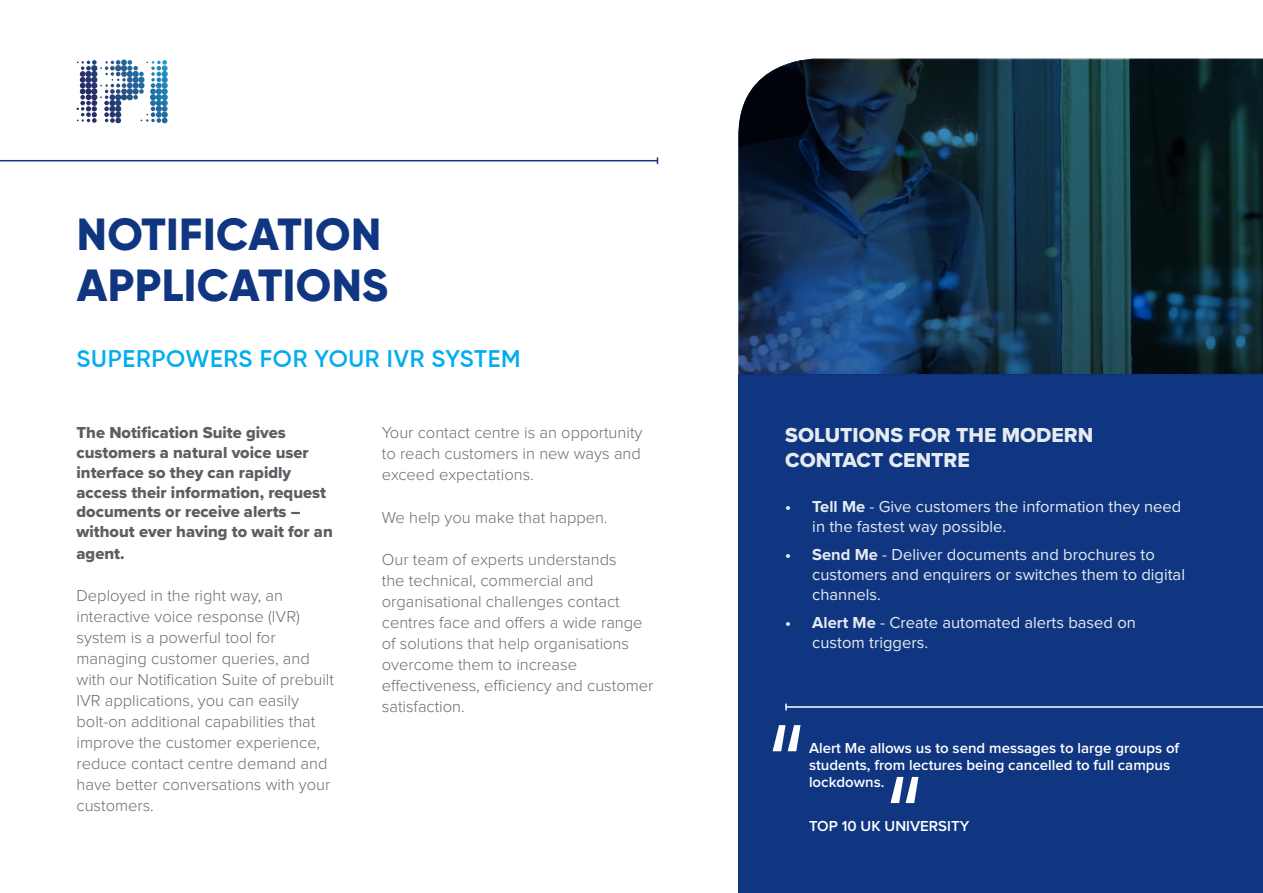
<style>
.page{position:relative;width:1263px;height:893px;background:#fff}
.page>*{position:absolute;margin:0;border:0;box-sizing:border-box;transform-origin:0 0}
.Inside_Title_-_Block{font:800 45px/51px "Gilroy";letter-spacing:.01em;color:#103682}
.Inside_Title-_Block{font:600 24px "Gilroy";letter-spacing:.03em;color:#00aeef}
.Large_Bullet_Heading{font:21px/25.2px "Proxima Nova Extrabld";color:#e6ebef}
.t1{font:300 16.5px/21px "Proxima Nova";color:#6c6d70}
.t2{font:16.5px/19.8px "Proxima Nova";color:#e6ebef}
.Intro_Para_-_Grey_Te{font:16.5px/19.8px "Proxima Nova Extrabld";color:#5b5e62}
.Body_copy{font:600 15px/17.2px "Proxima Nova";color:#fff}
.s1{font-weight:700}
</style>
<div class="page">
<hr style="left:0;top:160px;width:657px;height:1px;background:#103682">
<div style="left:738px;top:374px;width:525px;height:519px;background:#103682"></div>
<svg style="left:77px;top:60px;width:91px;height:63px"></svg>
<hr style="left:786px;top:706px;width:477px;height:2px;background:#fff">
<svg style="left:785px;top:704px;width:2px;height:6px"></svg>
<svg style="left:773px;top:725px;width:27px;height:26px"></svg>
<svg style="left:890px;top:777px;width:28px;height:26px"></svg>
<svg style="left:738px;top:60px;width:525px;height:314px"></svg>
<p class="Inside_Title_-_Block" style="left:77px;top:209px;width:313px">NOTIFICATION<br>APPLICATIONS</p>
<p class="Inside_Title-_Block" style="left:77px;top:345px;width:445px">SUPERPOWERS FOR YOUR IVR SYSTEM</p>
<p class="Intro_Para_-_Grey_Te" style="left:77px;top:423px;width:258px">The Notification Suite gives customers a natural voice user interface so they can rapidly access their information, request documents or receive alerts – without ever having to wait for an</p>
<p class="Intro_Para_-_Grey_Te" style="left:77px;top:543px;width:50px">agent.</p>
<p class="t1" style="left:77px;top:585px;width:259px">Deployed in the right way, an interactive voice response (IVR) system is a powerful tool for managing customer queries, and with our Notification Suite of prebuilt<br>IVR applications, you can easily bolt-on additional capabilities that improve the customer experience, reduce contact centre demand and have better conversations with your customers.</p>
<p class="t1" style="left:382px;top:423px;width:262px;text-align:justify">Your contact centre is an opportunity to reach customers in new ways and exceed expectations.</p>
<p class="t1" style="left:382px;top:507px;width:227px">We help you make that happen.</p>
<p class="t1" style="left:382px;top:549px;width:273px">Our team of experts understands<br>the technical, commercial and organisational challenges contact centres face and offers a wide range of solutions that help organisations overcome them to increase effectiveness, efficiency and customer satisfaction.</p>
<p class="Large_Bullet_Heading" style="left:785px;top:422px;width:310px">SOLUTIONS FOR THE MODERN<br>CONTACT CENTRE</p>
<p class="t2" style="left:812px;top:497px;width:370px;text-indent:-27px"><span class="s1">• Tell Me</span> - Give customers the information they need in the fastest way possible.</p>
<p class="t2" style="left:812px;top:545px;width:374px;text-indent:-27px"><span class="s1">• Send Me</span> - Deliver documents and brochures to customers and enquirers or switches them to digital channels.</p>
<p class="t2" style="left:812px;top:613px;width:325px;text-indent:-27px"><span class="s1">• Alert Me</span> - Create automated alerts based on custom triggers.</p>
<p class="Body_copy" style="left:809px;top:740px;width:372px">Alert Me allows us to send messages to large groups of students, from lectures being cancelled to full campus lockdowns.</p>
<p class="Body_copy" style="left:809px;top:818px;width:162px">TOP 10 UK UNIVERSITY</p>
</div>
